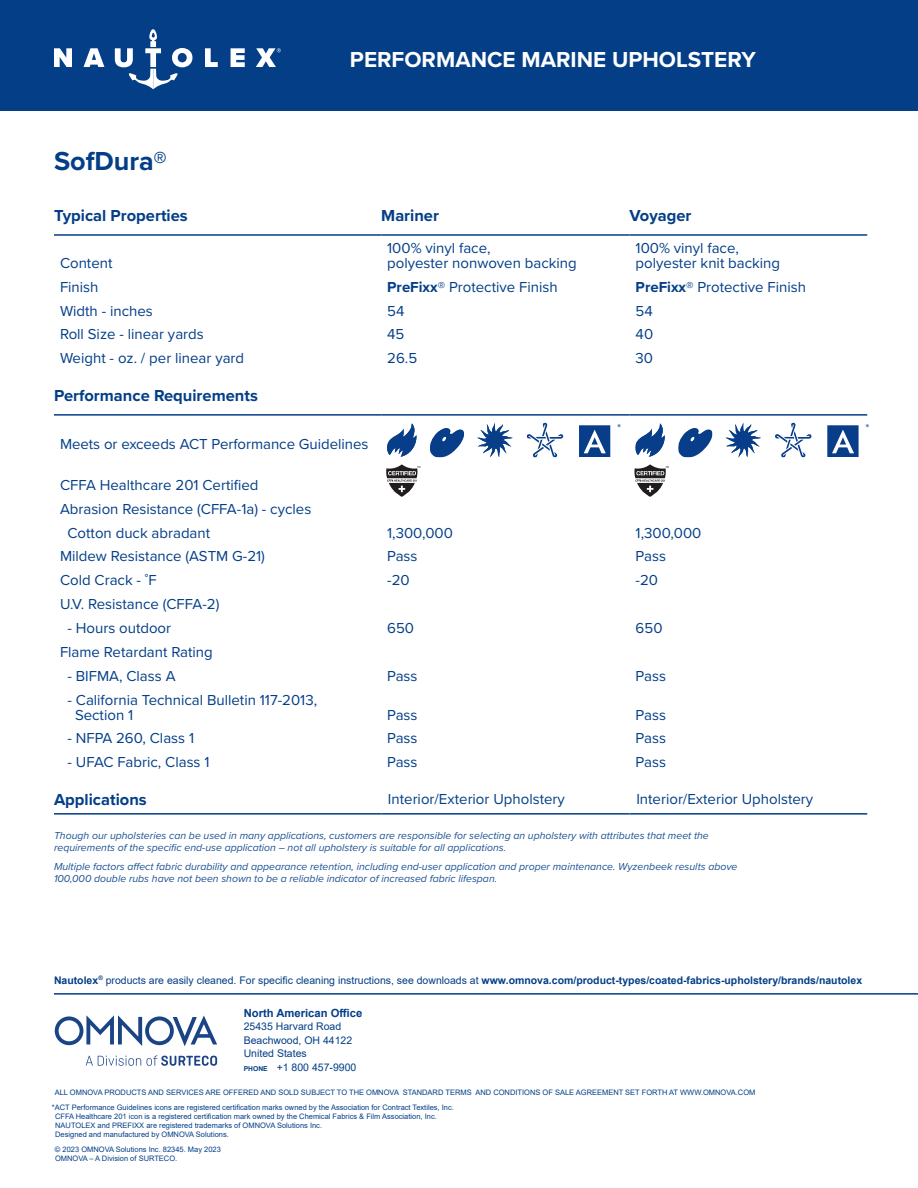
<style>
.page{position:relative;width:918px;height:1188px;background:#fff}
.page>*{position:absolute;margin:0;border:0;box-sizing:border-box;transform-origin:0 0}
.t1{font:700 27px "Proxima Nova";color:#033e87}
.t2{font:700 22.5px "Proxima Nova";color:#fff}
.t3{font:700 16.5px "Proxima Nova";color:#033e87}
.t4{font:15px/15px "Proxima Nova";color:#033e87}
.t5{font:12px "Proxima Nova";color:#1c5293}
.t6{font:700 11.25px "Arial";color:#033e87}
.t7{font:italic 10.5px/12.6px "Proxima Nova";color:#1c5293}
.t8{font:700 10.5px "Arial";color:#033e87}
.t9{font:10.5px/13.5px "Arial";color:#033e87}
.t10{font:7.5px/9px "Arial";color:#033e87}
.s1{font-weight:700}
.s2{font-weight:400}
.s3{font-weight:700;font-size:6.75px}
</style>
<div class="page">
<hr style="left:54px;top:993px;width:864px;height:2px;background:#033e87">
<div style="left:0;top:0;width:918px;height:111px;background:#033e87"></div>
<svg style="left:55px;top:1015px;width:162px;height:31px"></svg>
<svg style="left:86px;top:1056px;width:55px;height:10px"></svg>
<svg style="left:147px;top:1055px;width:70px;height:11px"></svg>
<svg style="left:54px;top:48px;width:18px;height:19px"></svg>
<svg style="left:84px;top:48px;width:20px;height:19px"></svg>
<svg style="left:115px;top:29px;width:77px;height:60px"></svg>
<svg style="left:205px;top:48px;width:13px;height:19px"></svg>
<svg style="left:231px;top:48px;width:14px;height:19px"></svg>
<svg style="left:256px;top:48px;width:25px;height:19px"></svg>
<hr style="left:54px;top:234px;width:327px;height:2px;background:#033e87">
<hr style="left:381px;top:234px;width:249px;height:2px;background:#033e87">
<hr style="left:630px;top:234px;width:237px;height:2px;background:#033e87">
<hr style="left:54px;top:414px;width:327px;height:2px;background:#033e87">
<hr style="left:381px;top:414px;width:249px;height:2px;background:#033e87">
<hr style="left:630px;top:414px;width:237px;height:2px;background:#033e87">
<hr style="left:54px;top:813px;width:327px;height:2px;background:#033e87">
<hr style="left:381px;top:813px;width:249px;height:2px;background:#033e87">
<hr style="left:630px;top:813px;width:237px;height:2px;background:#033e87">
<svg style="left:386px;top:464px;width:34px;height:33px"></svg>
<svg style="left:725px;top:423px;width:36px;height:34px"></svg>
<svg style="left:635px;top:423px;width:30px;height:34px"></svg>
<svg style="left:775px;top:423px;width:37px;height:35px"></svg>
<svg style="left:678px;top:428px;width:35px;height:29px"></svg>
<svg style="left:827px;top:425px;width:32px;height:32px"></svg>
<svg style="left:634px;top:464px;width:35px;height:33px"></svg>
<svg style="left:477px;top:423px;width:36px;height:34px"></svg>
<svg style="left:387px;top:423px;width:30px;height:34px"></svg>
<svg style="left:527px;top:423px;width:37px;height:35px"></svg>
<svg style="left:430px;top:428px;width:34px;height:29px"></svg>
<svg style="left:579px;top:425px;width:31px;height:32px"></svg>
<p class="t2" style="left:350px;top:43px;width:408px">PERFORMANCE MARINE UPHOLSTERY</p>
<p class="t1" style="left:54px;top:141px;width:114px">SofDura®</p>
<p class="t3" style="left:54px;top:203px;width:135px">Typical Properties</p>
<p class="t3" style="left:381px;top:203px;width:59px">Mariner</p>
<p class="t3" style="left:630px;top:203px;width:63px">Voyager</p>
<p class="t4" style="left:60px;top:255px;width:54px">Content</p>
<p class="t4" style="left:387px;top:240px;width:105px">100% vinyl face,</p>
<p class="t4" style="left:387px;top:255px;width:191px">polyester nonwoven backing</p>
<p class="t4" style="left:636px;top:240px;width:105px">100% vinyl face,</p>
<p class="t4" style="left:636px;top:255px;width:146px">polyester knit backing</p>
<p class="t4" style="left:60px;top:279px;width:40px">Finish</p>
<p class="t4" style="left:387px;top:279px;width:172px"><span class="s1">PreFixx</span>® Protective Finish</p>
<p class="t4" style="left:636px;top:279px;width:172px"><span class="s1">PreFixx</span>® Protective Finish</p>
<p class="t4" style="left:60px;top:302px;width:94px">Width - inches</p>
<p class="t4" style="left:387px;top:302px;width:19px">54</p>
<p class="t4" style="left:636px;top:302px;width:19px">54</p>
<p class="t4" style="left:60px;top:326px;width:145px">Roll Size - linear yards</p>
<p class="t4" style="left:387px;top:326px;width:19px">45</p>
<p class="t4" style="left:636px;top:326px;width:19px">40</p>
<p class="t4" style="left:60px;top:350px;width:186px">Weight - oz. / per linear yard</p>
<p class="t4" style="left:387px;top:350px;width:31px">26.5</p>
<p class="t4" style="left:636px;top:350px;width:19px">30</p>
<p class="t3" style="left:54px;top:383px;width:205px">Performance Requirements</p>
<p class="t4" style="left:60px;top:436px;width:310px">Meets or exceeds ACT Performance Guidelines</p>
<p class="t4" style="left:60px;top:477px;width:200px">CFFA Healthcare 201 Certified</p>
<p class="t4" style="left:60px;top:501px;width:253px">Abrasion Resistance (CFFA-1a) - cycles</p>
<p class="t4" style="left:68px;top:524px;width:144px">Cotton duck abradant</p>
<p class="t4" style="left:387px;top:524px;width:67px">1,300,000</p>
<p class="t4" style="left:636px;top:524px;width:67px">1,300,000</p>
<p class="t4" style="left:60px;top:548px;width:207px">Mildew Resistance (ASTM G-21)</p>
<p class="t4" style="left:387px;top:548px;width:32px">Pass</p>
<p class="t4" style="left:636px;top:548px;width:32px">Pass</p>
<p class="t4" style="left:60px;top:572px;width:98px">Cold Crack - ˚F</p>
<p class="t4" style="left:387px;top:572px;width:24px">-20</p>
<p class="t4" style="left:636px;top:572px;width:24px">-20</p>
<p class="t4" style="left:60px;top:596px;width:161px">U.V. Resistance (CFFA-2)</p>
<p class="t4" style="left:68px;top:620px;width:105px">- Hours outdoor</p>
<p class="t4" style="left:387px;top:620px;width:28px">650</p>
<p class="t4" style="left:636px;top:620px;width:28px">650</p>
<p class="t4" style="left:60px;top:644px;width:154px">Flame Retardant Rating</p>
<p class="t4" style="left:68px;top:668px;width:110px">- BIFMA, Class A</p>
<p class="t4" style="left:387px;top:668px;width:32px">Pass</p>
<p class="t4" style="left:636px;top:668px;width:32px">Pass</p>
<p class="t4" style="left:75px;top:691px;width:244px;text-indent:-8px">- California Technical Bulletin 117-2013,<br>Section 1</p>
<p class="t5" style="left:617px;top:419px;width:6px">*</p>
<p class="t5" style="left:865px;top:419px;width:6px">*</p>
<p class="t4" style="left:387px;top:706px;width:32px">Pass</p>
<p class="t4" style="left:636px;top:706px;width:32px">Pass</p>
<p class="t4" style="left:68px;top:730px;width:128px">- NFPA 260, Class 1</p>
<p class="t4" style="left:387px;top:730px;width:32px">Pass</p>
<p class="t4" style="left:636px;top:730px;width:32px">Pass</p>
<p class="t4" style="left:68px;top:754px;width:144px">- UFAC Fabric, Class 1</p>
<p class="t4" style="left:387px;top:754px;width:32px">Pass</p>
<p class="t4" style="left:636px;top:754px;width:32px">Pass</p>
<p class="t3" style="left:54px;top:787px;width:94px">Applications</p>
<p class="t4" style="left:388px;top:791px;width:178px">Interior/Exterior Upholstery</p>
<p class="t4" style="left:636px;top:791px;width:178px">Interior/Exterior Upholstery</p>
<p class="t7" style="left:54px;top:828px;width:656px">Though our upholsteries can be used in many applications, customers are responsible for selecting an upholstery with attributes that meet the requirements of the specific end-use application – not all upholstery is suitable for all applications.</p>
<p class="t7" style="left:54px;top:860px;width:685px">Multiple factors affect fabric durability and appearance retention, including end-user application and proper maintenance. Wyzenbeek results above<br>100,000 double rubs have not been shown to be a reliable indicator of increased fabric lifespan.</p>
<p class="t8" style="left:54px;top:973px;width:810px">Nautolex<sup>®</sup> <span class="s2">products are easily cleaned. For specific cleaning instructions, see downloads at</span> www.omnova.com/product-types/coated-fabrics-upholstery/brands/nautolex</p>
<p class="t6" style="left:244px;top:1005px;width:120px">North American Office</p>
<p class="t9" style="left:244px;top:1020px;width:114px">25435 Harvard Road<br>Beachwood, OH 44122<br>United States<br><span class="s3">PHONE</span> +1 800 457-9900</p>
<p class="t10" style="left:52px;top:1085px;width:705px;line-height:15px;text-indent:3px">ALL OMNOVA PRODUCTS AND SERVICES ARE OFFERED AND SOLD SUBJECT TO THE OMNOVA STANDARD TERMS AND CONDITIONS OF SALE AGREEMENT SET FORTH AT WWW.OMNOVA.COM *ACT Performance Guidelines icons are registered certification marks owned by the Association for Contract Textiles, Inc.</p>
<p class="t10" style="left:55px;top:1112px;width:383px">CFFA Healthcare 201 icon is a registered certification mark owned by the Chemical Fabrics &amp; Film Association, Inc.<br>NAUTOLEX and PREFIXX are registered trademarks of OMNOVA Solutions Inc.<br>Designed and manufactured by OMNOVA Solutions.</p>
<p class="t10" style="left:55px;top:1145px;width:167px">© 2023 OMNOVA Solutions Inc. 82345. May 2023<br>OMNOVA – A Division of SURTECO.</p>
</div>
